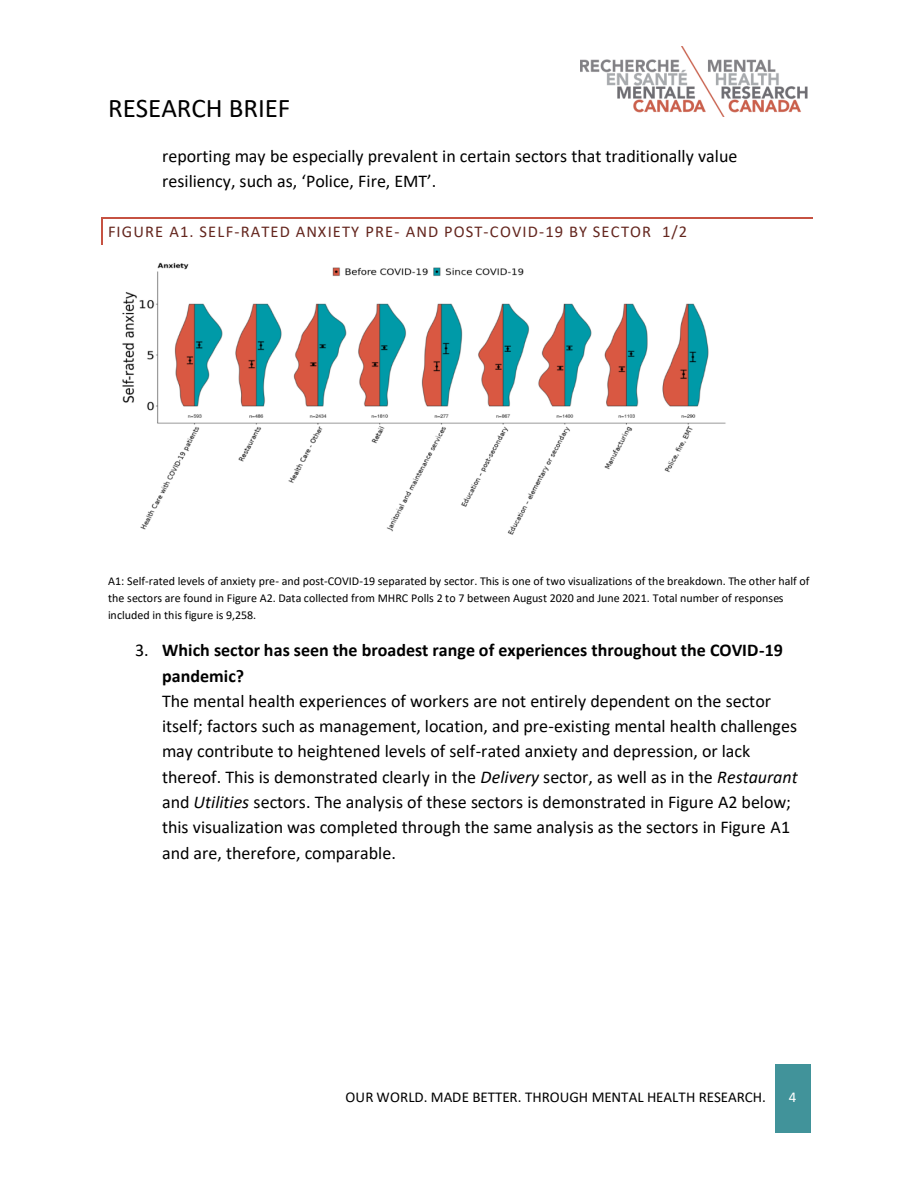
<style>
.page{position:relative;width:918px;height:1188px;background:#fff}
.page>*{position:absolute;margin:0;border:0;box-sizing:border-box;transform-origin:0 0}
.t1{font:27px "Calibri";color:#000}
.t2{font:18px/25.3px "Calibri";color:#000}
.t3{font:700 18px/25.2px "Calibri";letter-spacing:.005em;color:#000}
.t4{font:16.5px "Calibri";letter-spacing:.065em;color:#64261e}
.t5{font:15px "Calibri";color:#000}
.t6{font:15px "Calibri";color:#fff}
.t7{font:12px/16.8px "Calibri";letter-spacing:.005em;color:#000}
.s1{font-weight:400}
.s2{font-style:italic}
</style>
<div class="page">
<div style="left:775px;top:1065px;width:35px;height:68px;background:#41939a"></div>
<img style="left:580px;top:47px;width:228px;height:70px">
<hr style="left:103px;top:217px;width:710px;height:1px;background:#c65242">
<svg style="left:102px;top:217px;width:1px;height:28px"></svg>
<img style="left:122px;top:262px;width:604px;height:273px">
<h1 class="t1" style="left:108px;top:97px;width:184px">RESEARCH BRIEF</h1>
<p class="t2" style="left:162px;top:145px;width:577px">reporting may be especially prevalent in certain sectors that traditionally value resiliency, such as, ‘Police, Fire, EMT’.</p>
<p class="t4" style="left:108px;top:225px;width:581px">FIGURE A1. SELF-RATED ANXIETY PRE- AND POST-COVID-19 BY SECTOR 1/2</p>
<p class="t7" style="left:108px;top:573px;width:703px">A1: Self-rated levels of anxiety pre- and post-COVID-19 separated by sector. This is one of two visualizations of the breakdown. The other half of the sectors are found in Figure A2. Data collected from MHRC Polls 2 to 7 between August 2020 and June 2021. Total number of responses included in this figure is 9,258.</p>
<p class="t3" style="left:162px;top:639px;width:623px;text-indent:-27px"><span class="s1">3.</span> Which sector has seen the broadest range of experiences throughout the COVID-19 pandemic?</p>
<p class="t2" style="left:162px;top:690px;width:637px">The mental health experiences of workers are not entirely dependent on the sector itself; factors such as management, location, and pre-existing mental health challenges may contribute to heightened levels of self-rated anxiety and depression, or lack thereof. This is demonstrated clearly in the <span class="s2">Delivery</span> sector, as well as in the <span class="s2">Restaurant </span>and <span class="s2">Utilities</span> sectors. The analysis of these sectors is demonstrated in Figure A2 below; this visualization was completed through the same analysis as the sectors in Figure A1 and are, therefore, comparable.</p>
<p class="t5" style="left:346px;top:1091px;width:422px">OUR WORLD. MADE BETTER. THROUGH MENTAL HEALTH RESEARCH.</p>
<p class="t6" style="left:789px;top:1091px;width:9px">4</p>
</div>
